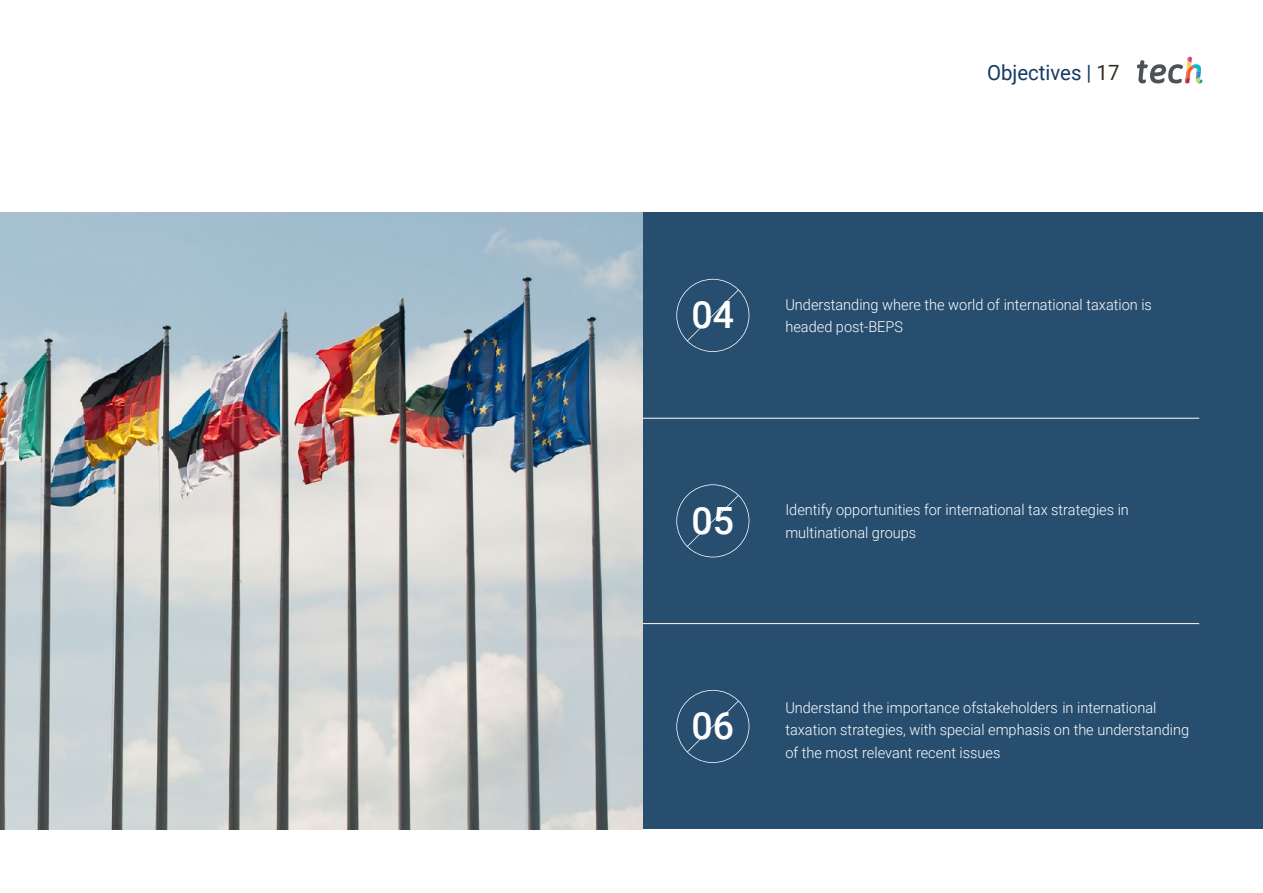
<style>
.page{position:relative;width:1263px;height:893px;background:#fff}
.page>*{position:absolute;margin:0;border:0;box-sizing:border-box;transform-origin:0 0}
.t1{font:500 37.5px "Roboto";color:#fff}
.t2{font:21px "Roboto";color:#143961}
.t3{font:300 15px/22.5px "Roboto";color:#fff}
.s1{color:#312e20}
</style>
<div class="page">
<div style="left:0;top:213px;width:1263px;height:616px;background:#274d6f"></div>
<svg style="left:676px;top:279px;width:73px;height:73px"></svg>
<svg style="left:676px;top:484px;width:73px;height:73px"></svg>
<svg style="left:676px;top:690px;width:73px;height:73px"></svg>
<svg style="left:1137px;top:57px;width:65px;height:27px"></svg>
<hr style="left:0;top:418px;width:1199px;height:1px;background:#fff">
<hr style="left:0;top:623px;width:1199px;height:1px;background:#fff">
<img style="left:0;top:213px;width:642px;height:616px">
<h2 class="t2" style="left:987px;top:57px;width:134px">Objectives | <span class="s1">17</span></h2>
<h1 class="t1" style="left:691px;top:288px;width:44px">04</h1>
<p class="t3" style="left:785px;top:293px;width:368px">Understanding where the world of international taxation is headed post-BEPS</p>
<h1 class="t1" style="left:691px;top:494px;width:44px">05</h1>
<p class="t3" style="left:785px;top:498px;width:345px">Identify opportunities for international tax strategies in multinational groups</p>
<h1 class="t1" style="left:691px;top:699px;width:44px">06</h1>
<p class="t3" style="left:785px;top:696px;width:405px">Understand the importance ofstakeholders in international taxation strategies, with special emphasis on the understanding of the most relevant recent issues</p>
</div>
